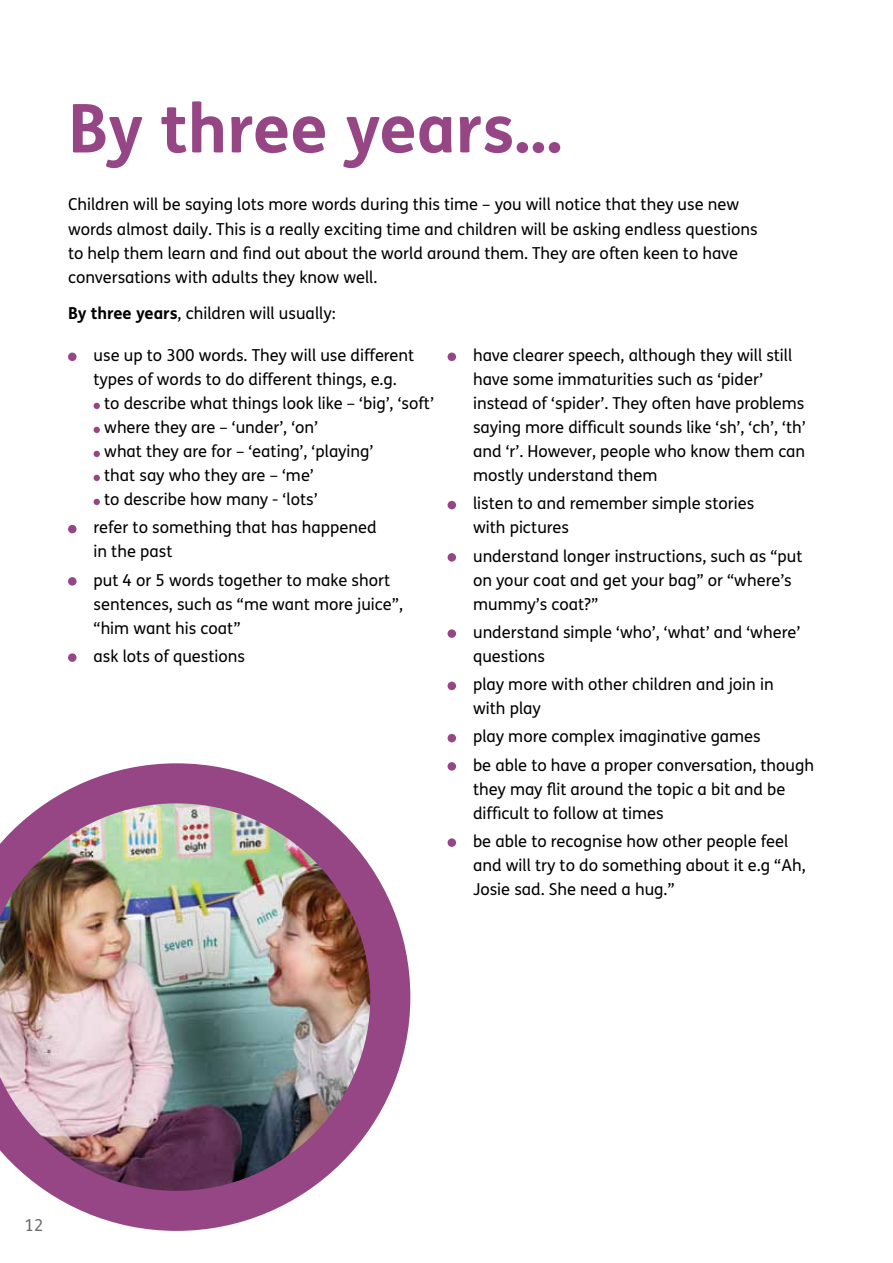
<style>
.page{position:relative;width:893px;height:1263px;background:#fff}
.page>*{position:absolute;margin:0;border:0;box-sizing:border-box;transform-origin:0 0}
.t1{font:700 67.2px "FS Me";color:#964685}
.t2{font:16.5px/24px "FS Me";color:#000}
.t3{font:16.5px "FS Me";color:#6d6e71}
.s1{font-weight:700}
</style>
<div class="page">
<div style="left:68px;top:353px;width:9px;height:8px;background:#964685;border-radius:50%"></div>
<svg style="left:94px;top:403px;width:6px;height:6px"></svg>
<svg style="left:94px;top:427px;width:6px;height:6px"></svg>
<svg style="left:94px;top:451px;width:6px;height:6px"></svg>
<svg style="left:94px;top:475px;width:6px;height:6px"></svg>
<svg style="left:94px;top:499px;width:6px;height:6px"></svg>
<div style="left:68px;top:525px;width:9px;height:8px;background:#964685;border-radius:50%"></div>
<div style="left:68px;top:577px;width:9px;height:9px;background:#964685;border-radius:50%"></div>
<div style="left:68px;top:653px;width:9px;height:9px;background:#964685;border-radius:50%"></div>
<div style="left:448px;top:353px;width:8px;height:8px;background:#964685;border-radius:50%"></div>
<div style="left:448px;top:501px;width:8px;height:8px;background:#964685;border-radius:50%"></div>
<div style="left:448px;top:553px;width:8px;height:9px;background:#964685;border-radius:50%"></div>
<div style="left:448px;top:629px;width:8px;height:9px;background:#964685;border-radius:50%"></div>
<div style="left:448px;top:682px;width:8px;height:8px;background:#964685;border-radius:50%"></div>
<div style="left:448px;top:734px;width:8px;height:8px;background:#964685;border-radius:50%"></div>
<div style="left:448px;top:762px;width:8px;height:9px;background:#964685;border-radius:50%"></div>
<div style="left:448px;top:838px;width:8px;height:9px;background:#964685;border-radius:50%"></div>
<img style="left:0;top:763px;width:410px;height:468px">
<h1 class="t1" style="left:68px;top:77px;width:496px">By three years...</h1>
<p class="t2" style="left:68px;top:192px;width:691px">Children will be saying lots more words during this time – you will notice that they use new words almost daily. This is a really exciting time and children will be asking endless questions to help them learn and find out about the world around them. They are often keen to have conversations with adults they know well.</p>
<p class="t2" style="left:68px;top:301px;width:269px"><span class="s1">By three years</span>, children will usually:</p>
<p class="t2" style="left:94px;top:343px;width:322px">use up to 300 words. They will use different types of words to do different things, e.g.</p>
<p class="t2" style="left:104px;top:391px;width:331px">to describe what things look like – ‘big’, ‘soft’ where they are – ‘under’, ‘on’<br>what they are for – ‘eating’, ‘playing’<br>that say who they are – ‘me’<br>to describe how many - ‘lots’</p>
<p class="t2" style="left:94px;top:515px;width:285px">refer to something that has happened in the past</p>
<p class="t2" style="left:94px;top:567px;width:311px">put 4 or 5 words together to make short sentences, such as “me want more juice”, “him want his coat”</p>
<p class="t2" style="left:94px;top:644px;width:153px">ask lots of questions</p>
<p class="t2" style="left:473px;top:343px;width:334px">have clearer speech, although they will still have some immaturities such as ‘pider’ instead of ‘spider’. They often have problems saying more difficult sounds like ‘sh’, ‘ch’, ‘th’ and ‘r’. However, people who know them can mostly understand them</p>
<p class="t2" style="left:473px;top:491px;width:283px">listen to and remember simple stories with pictures</p>
<p class="t2" style="left:473px;top:543px;width:331px">understand longer instructions, such as “put on your coat and get your bag” or “where’s mummy’s coat?”</p>
<p class="t2" style="left:473px;top:620px;width:329px">understand simple ‘who’, ‘what’ and ‘where’ questions</p>
<p class="t2" style="left:473px;top:672px;width:302px">play more with other children and join in with play</p>
<p class="t2" style="left:473px;top:722px;width:343px;line-height:28.2px">play more complex imaginative games<br>be able to have a proper conversation, though</p>
<p class="t2" style="left:473px;top:776px;width:314px">they may flit around the topic a bit and be difficult to follow at times</p>
<p class="t2" style="left:473px;top:829px;width:334px">be able to recognise how other people feel and will try to do something about it e.g “Ah,<br>Josie sad. She need a hug.”</p>
<p class="t3" style="left:25px;top:1213px;width:20px">12</p>
</div>
